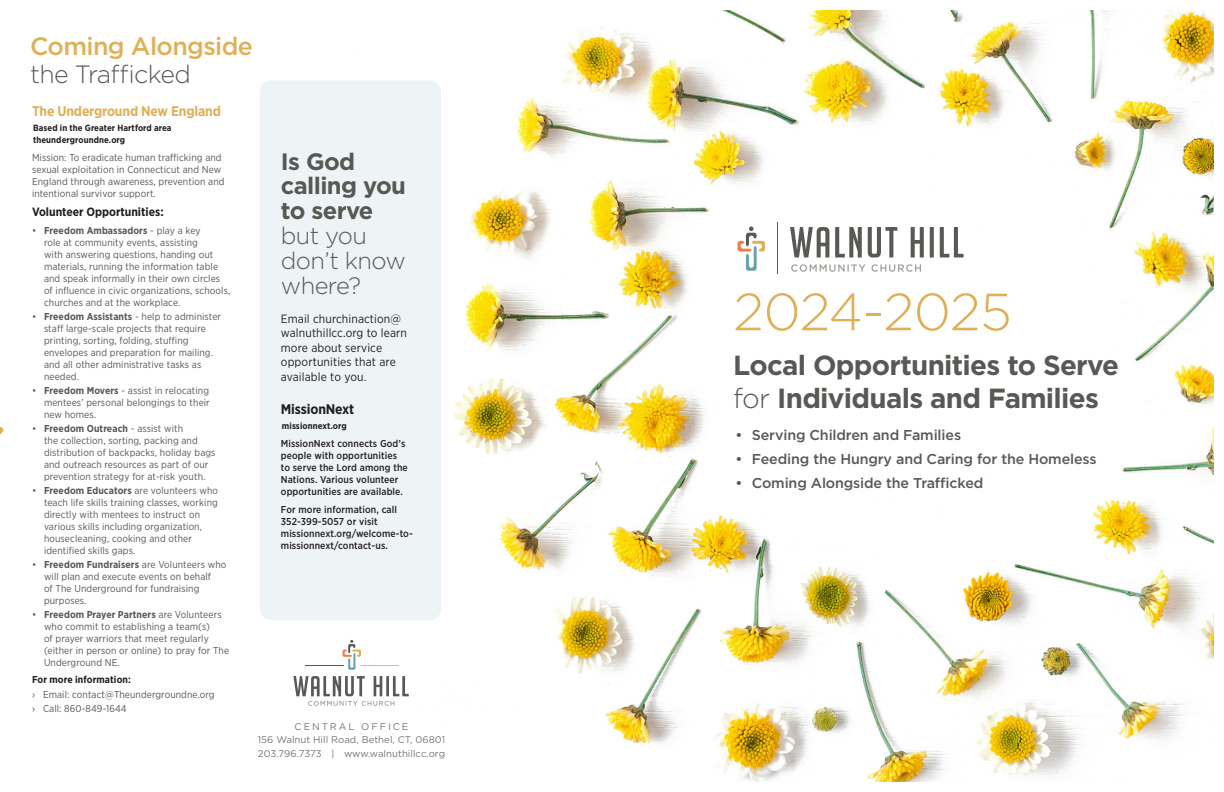
<style>
.page{position:relative;width:1224px;height:792px;background:#fff}
.page>*{position:absolute;margin:0;border:0;box-sizing:border-box;transform-origin:0 0}
.name{font:300 52.3px "Gotham";letter-spacing:-.015em;color:#e0b057}
.name-2{font:700 27.7px/33.2px "Gotham";letter-spacing:-.025em;color:#585854}
.t1{font:500 25px/28px "Gotham";letter-spacing:-.025em;color:#e0b057}
.t2{font:700 23.7px/24.8px "Gotham";letter-spacing:-.025em;color:#585854}
.t3{font:500 14.3px "Gotham";letter-spacing:-.01em;color:#585854}
.name-3{font:700 14px "Gotham Narrow";letter-spacing:-.01em;color:#e0b057}
.name-4{font:700 14px "Gotham Narrow";letter-spacing:-.01em;color:#231f20}
.t4{font:12px/14.4px "Gotham Narrow";letter-spacing:.01em;color:#231f20}
.t5{font:700 12px "Gotham Narrow";color:#231f20}
.t6{font:10px/12px "Gotham Narrow";letter-spacing:.01em;color:#585854}
.t7{font:500 10px/12px "Gotham Narrow";letter-spacing:.01em;color:#231f20}
.info{font:700 10px "Gotham Narrow";letter-spacing:.01em;color:#231f20}
.caps{font:9.7px "Gotham";color:#787672}
.caps-2{font:9.7px "Gotham";letter-spacing:.2em;color:#787672}
.address{font:700 9px "Gotham Narrow";letter-spacing:.01em;color:#231f20}
.s1{font-weight:300;color:#585854}
.s2{font-weight:700}
.s3{font-weight:300}
</style>
<div class="page">
<img style="left:342px;top:11px;width:871px;height:770px">
<div style="left:260px;top:80px;width:181px;height:540px;background:#eef4f5;border-radius:12px"></div>
<svg style="left:0;top:427px;width:4px;height:8px"></svg>
<svg style="left:293px;top:676px;width:116px;height:30px"></svg>
<hr style="left:360px;top:665px;width:39px;height:1px;background:#585854">
<hr style="left:305px;top:665px;width:38px;height:1px;background:#585854">
<svg style="left:343px;top:640px;width:18px;height:30px"></svg>
<hr style="left:777px;top:223px;width:1px;height:51px;background:#585854">
<svg style="left:791px;top:264px;width:130px;height:8px"></svg>
<svg style="left:790px;top:227px;width:174px;height:30px"></svg>
<svg style="left:738px;top:227px;width:27px;height:44px"></svg>
<p class="t1" style="left:30px;top:32px;width:224px">Coming Alongside <span class="s1">the Trafficked</span></p>
<p class="name-3" style="left:32px;top:102px;width:190px">The Underground New England</p>
<p class="address" style="left:33px;top:122px;width:140px">Based in the Greater Hartford area</p>
<p class="address" style="left:33px;top:134px;width:94px">theundergroundne.org</p>
<p class="t6" style="left:32px;top:151px;width:194px">Mission: To eradicate human trafficking and sexual exploitation in Connecticut and New England through awareness, prevention and intentional survivor support.</p>
<p class="t5" style="left:32px;top:204px;width:133px">Volunteer Opportunities:</p>
<p class="t6" style="left:44px;top:224px;width:188px;text-indent:-12px">• <span class="s2">Freedom Ambassadors</span> - play a key<br>role at community events, assisting<br>with answering questions, handing out materials, running the information table and speak informally in their own circles of influence in civic organizations, schools, churches and at the workplace.</p>
<p class="t6" style="left:44px;top:310px;width:179px;text-indent:-12px">• <span class="s2">Freedom Assistants</span> - help to administer staff large-scale projects that require printing, sorting, folding, stuffing envelopes and preparation for mailing. and all other administrative tasks as needed.</p>
<p class="t6" style="left:44px;top:384px;width:167px;text-align:justify;text-indent:-12px">• <span class="s2">Freedom Movers</span> - assist in relocating mentees’ personal belongings to their new homes.</p>
<p class="t6" style="left:44px;top:422px;width:173px;text-indent:-12px">• <span class="s2">Freedom Outreach</span> - assist with<br>the collection, sorting, packing and distribution of backpacks, holiday bags and outreach resources as part of our prevention strategy for at-risk youth.</p>
<p class="t6" style="left:44px;top:484px;width:176px;text-indent:-12px">• <span class="s2">Freedom Educators</span> are volunteers who teach life skills training classes, working directly with mentees to instruct on various skills including organization, housecleaning, cooking and other identified skills gaps.</p>
<p class="t6" style="left:44px;top:558px;width:184px;text-indent:-12px">• <span class="s2">Freedom Fundraisers</span> are Volunteers who will plan and execute events on behalf<br>of The Underground for fundraising purposes.</p>
<p class="t6" style="left:44px;top:608px;width:187px;text-indent:-12px">• <span class="s2">Freedom Prayer Partners</span> are Volunteers who commit to establishing a team(s)<br>of prayer warriors that meet regularly (either in person or online) to pray for The Underground NE.</p>
<p class="info" style="left:32px;top:673px;width:100px">For more information:</p>
<p class="t6" style="left:32px;top:688px;width:184px">› Email: contact@Theundergroundne.org</p>
<p class="t6" style="left:32px;top:702px;width:96px">› Call: 860-849-1644</p>
<p class="t2" style="left:281px;top:148px;width:127px">Is God calling you to serve <span class="s3">but you don’t know where?</span></p>
<p class="t4" style="left:281px;top:311px;width:128px">Email churchinaction@ walnuthillcc.org to learn more about service opportunities that are available to you.</p>
<p class="name-4" style="left:281px;top:400px;width:75px">MissionNext</p>
<p class="address" style="left:282px;top:420px;width:66px">missionnext.org</p>
<p class="t7" style="left:281px;top:437px;width:128px">MissionNext connects God’s people with opportunities to serve the Lord among the<br>Nations. Various volunteer opportunities are available.</p>
<p class="t7" style="left:281px;top:503px;width:133px">For more information, call<br>352-399-5057 or visit missionnext.org/welcome-to&shy;missionnext/contact-us.</p>
<p class="caps-2" style="left:295px;top:720px;width:115px">CENTRAL OFFICE</p>
<p class="caps" style="left:258px;top:734px;width:189px">156 Walnut Hill Road, Bethel, CT, 06801</p>
<p class="caps" style="left:258px;top:747px;width:189px">203.796.7373 | www.walnuthillcc.org</p>
<p class="name" style="left:733px;top:279px;width:280px">2024-2025</p>
<p class="name-2" style="left:733px;top:348px;width:387px">Local Opportunities to Serve <span class="s3">for</span> Individuals and Families</p>
<p class="t3" style="left:735px;top:426px;width:227px">• Serving Children and Families</p>
<p class="t3" style="left:735px;top:450px;width:363px">• Feeding the Hungry and Caring for the Homeless</p>
<p class="t3" style="left:735px;top:473px;width:250px">• Coming Alongside the Trafficked</p>
</div>
